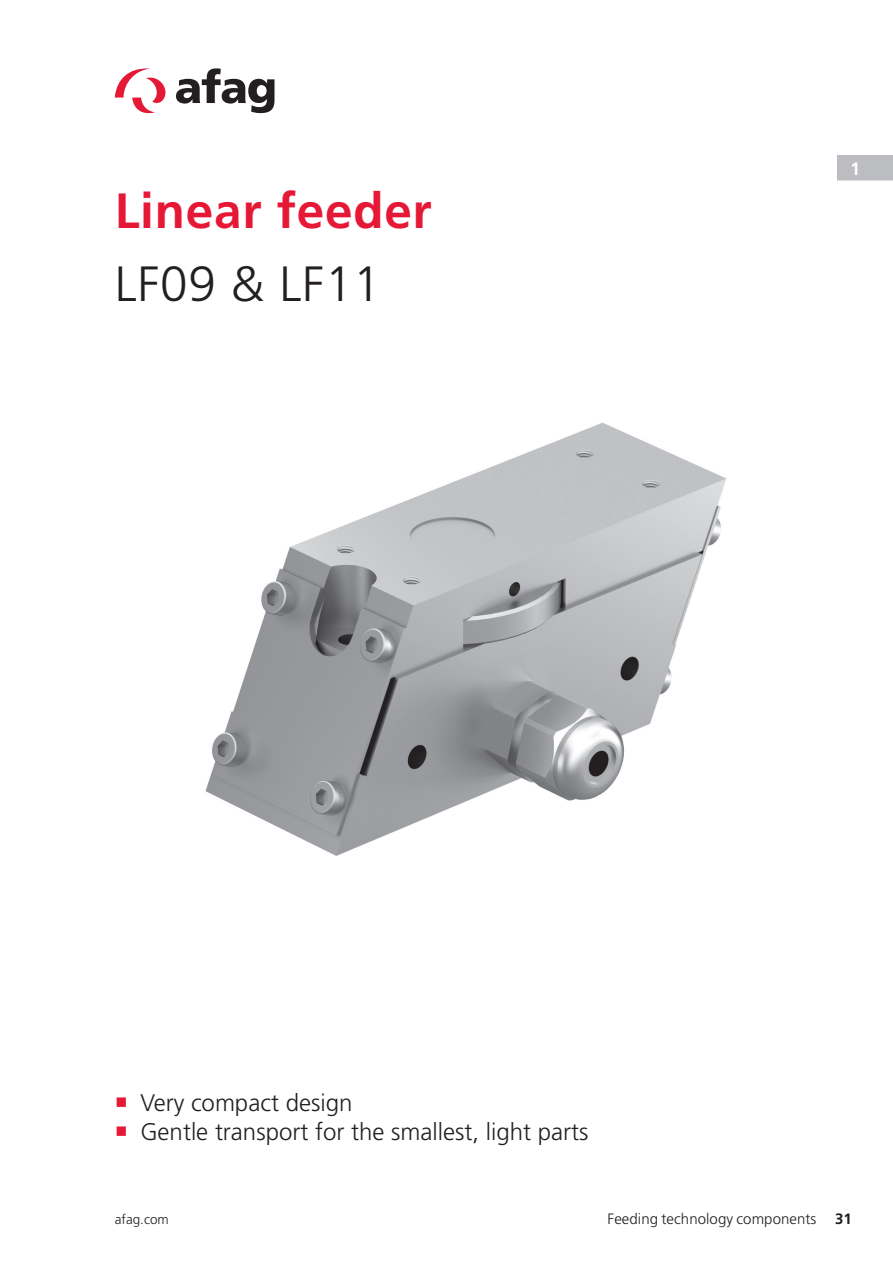
<style>
.page{position:relative;width:893px;height:1263px;background:#fff}
.page>*{position:absolute;margin:0;border:0;box-sizing:border-box;transform-origin:0 0}
.t1{font:700 49.5px "Frutiger LT Pro";letter-spacing:.015em;color:#e51836}
.t2{font:300 49.5px "Frutiger LT Pro";letter-spacing:.015em;color:#231f20}
.t3{font:300 24px/28.8px "Frutiger LT Pro";color:#231f20}
.t4{font:700 18px "Frutiger LT Pro";color:#fff;scale:.95 1}
.t5{font:300 15px "Frutiger LT Pro";letter-spacing:.005em;color:#231f20}
.t6{font:300 13.5px "Frutiger LT Pro";color:#231f20}
.s1{font-weight:700}
</style>
<div class="page">
<svg style="left:115px;top:68px;width:50px;height:45px"></svg>
<svg style="left:176px;top:68px;width:98px;height:45px"></svg>
<img style="left:205px;top:422px;width:522px;height:434px">
<div style="left:837px;top:155px;width:56px;height:26px;background:#bcbdc0"></div>
<h1 class="t1" style="left:115px;top:182px;width:319px">Linear feeder</h1>
<h1 class="t2" style="left:115px;top:255px;width:267px">LF09 &amp; LF11</h1>
<p class="t4" style="left:850px;top:158px;width:12px">1</p>
<p class="t3" style="left:140px;top:1088px;width:450px">Very compact design<br>Gentle transport for the smallest, light parts</p>
<p class="t6" style="left:115px;top:1211px;width:55px">afag.com</p>
<p class="t5" style="left:608px;top:1210px;width:246px">Feeding technology components <span class="s1">31</span></p>
</div>
